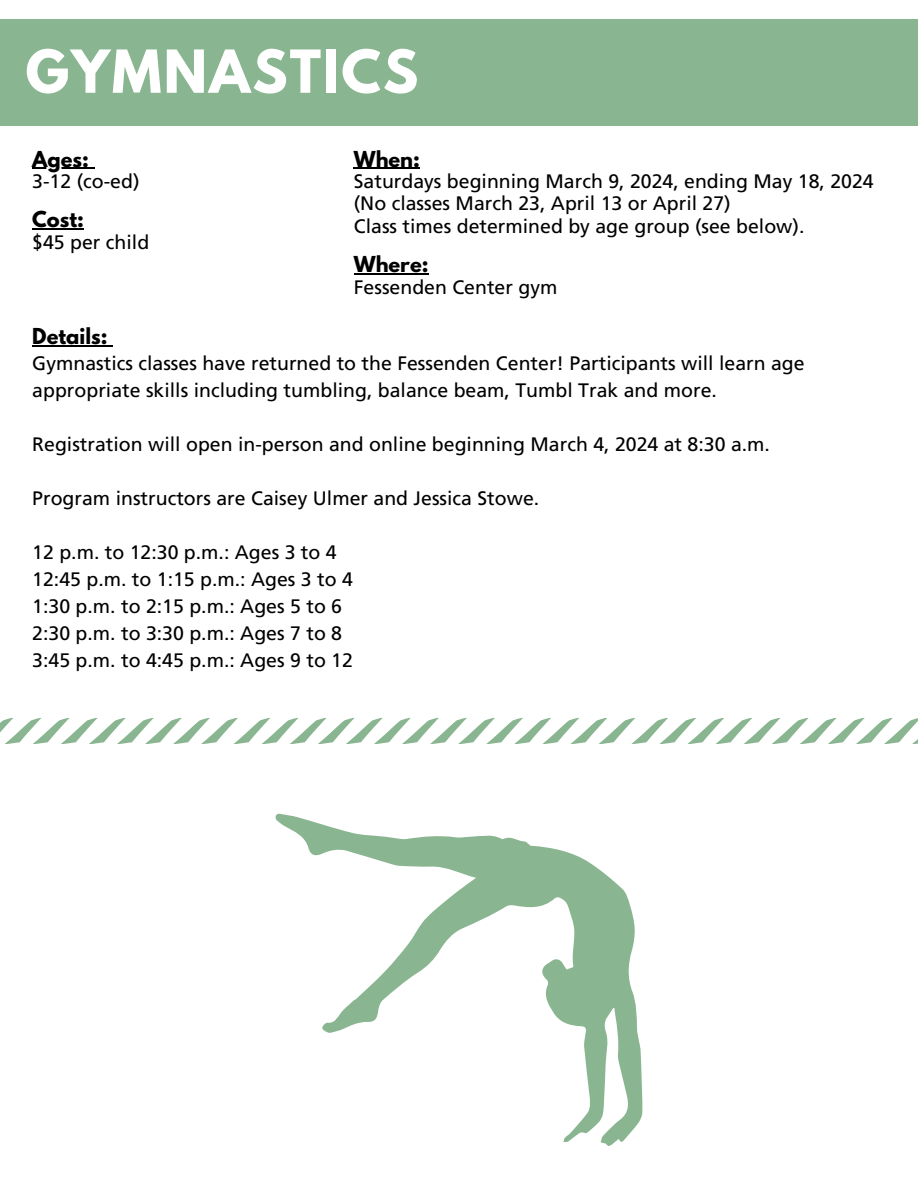
<style>
.page{position:relative;width:918px;height:1188px;background:#fff}
.page>*{position:absolute;margin:0;border:0;box-sizing:border-box;transform-origin:0 0}
.t1{font:700 52.5px "League Spartan";letter-spacing:.04em;color:#fff}
.t2{font:19.5px/27px "Frutiger LT Std";color:#000}
.t3{font:700 19.5px "League Spartan";color:#000}
</style>
<div class="page">
<div style="left:0;top:19px;width:918px;height:107px;background:#89b691"></div>
<svg style="left:0;top:718px;width:918px;height:26px"></svg>
<svg style="left:276px;top:814px;width:366px;height:332px"></svg>
<hr style="left:354px;top:168px;width:66px;height:1px;background:#000">
<hr style="left:354px;top:273px;width:75px;height:1px;background:#000">
<hr style="left:32px;top:168px;width:57px;height:1px;background:#000">
<hr style="left:32px;top:228px;width:52px;height:2px;background:#000">
<hr style="left:32px;top:345px;width:76px;height:2px;background:#000">
<h1 class="t1" style="left:26px;top:46px;width:394px">GYMNASTICS</h1>
<p class="t3" style="left:32px;top:149px;width:58px">Ages:</p>
<p class="t2" style="left:32px;top:170px;width:109px">3-12 (co-ed)</p>
<p class="t3" style="left:32px;top:210px;width:53px">Cost:</p>
<p class="t2" style="left:32px;top:230px;width:119px">$45 per child</p>
<p class="t3" style="left:354px;top:149px;width:68px">When:</p>
<p class="t2" style="left:354px;top:170px;width:522px">Saturdays beginning March 9, 2024, ending May 18, 2024</p>
<p class="t2" style="left:354px;top:192px;width:378px">(No classes March 23, April 13 or April 27)</p>
<p class="t2" style="left:354px;top:214px;width:452px">Class times determined by age group (see below).</p>
<p class="t3" style="left:354px;top:255px;width:76px">Where:</p>
<p class="t2" style="left:354px;top:275px;width:205px">Fessenden Center gym</p>
<p class="t3" style="left:32px;top:327px;width:77px">Details:</p>
<p class="t2" style="left:32px;top:352px;width:774px">Gymnastics classes have returned to the Fessenden Center! Participants will learn age appropriate skills including tumbling, balance beam, Tumbl Trak and more.</p>
<p class="t2" style="left:32px;top:433px;width:739px">Registration will open in-person and online beginning March 4, 2024 at 8:30 a.m.</p>
<p class="t2" style="left:32px;top:487px;width:508px">Program instructors are Caisey Ulmer and Jessica Stowe.</p>
<p class="t2" style="left:32px;top:541px;width:306px">12 p.m. to 12:30 p.m.: Ages 3 to 4</p>
<p class="t2" style="left:32px;top:568px;width:322px">12:45 p.m. to 1:15 p.m.: Ages 3 to 4</p>
<p class="t2" style="left:32px;top:595px;width:311px">1:30 p.m. to 2:15 p.m.: Ages 5 to 6</p>
<p class="t2" style="left:32px;top:622px;width:311px">2:30 p.m. to 3:30 p.m.: Ages 7 to 8</p>
<p class="t2" style="left:32px;top:649px;width:322px">3:45 p.m. to 4:45 p.m.: Ages 9 to 12</p>
</div>
